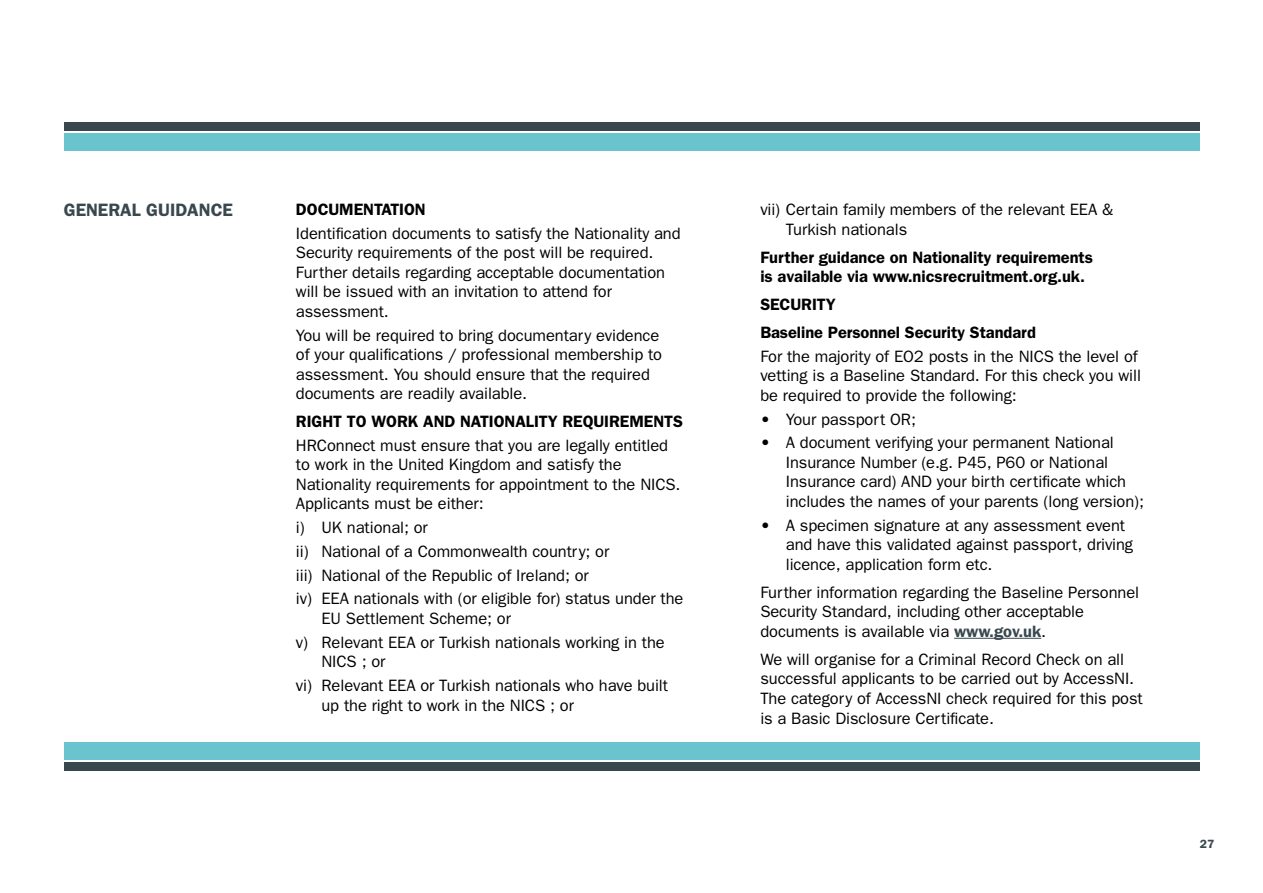
<style>
.page{position:relative;width:1263px;height:893px;background:#fff}
.page>*{position:absolute;margin:0;border:0;box-sizing:border-box;transform-origin:0 0}
.t1{font:600 18px "Franklin Gothic";color:#39474f}
.t2{font:16.5px/19.5px "Franklin Gothic";letter-spacing:-.005em;color:#000}
.t3{font:600 16.5px/19.5px "Franklin Gothic";letter-spacing:-.005em;color:#000}
.t4{font:600 12px "Franklin Gothic";color:#39474f}
.s1{font-weight:600;color:#39474f}
</style>
<div class="page">
<div style="left:64px;top:134px;width:1135px;height:17px;background:#6ac4ce"></div>
<div style="left:64px;top:122px;width:1135px;height:9px;background:#39474f"></div>
<div style="left:64px;top:742px;width:1135px;height:17px;background:#6ac4ce"></div>
<div style="left:64px;top:762px;width:1135px;height:8px;background:#39474f"></div>
<hr style="left:954px;top:638px;width:87px;height:1px;background:#39474f">
<p class="t1" style="left:64px;top:199px;width:171px">GENERAL GUIDANCE</p>
<p class="t3" style="left:296px;top:200px;width:131px">DOCUMENTATION</p>
<p class="t2" style="left:296px;top:224px;width:386px">Identification documents to satisfy the Nationality and Security requirements of the post will be required.<br>Further details regarding acceptable documentation will be issued with an invitation to attend for assessment.</p>
<p class="t2" style="left:296px;top:325px;width:368px">You will be required to bring documentary evidence of your qualifications / professional membership to assessment. You should ensure that the required documents are readily available.</p>
<p class="t3" style="left:296px;top:412px;width:388px">RIGHT TO WORK AND NATIONALITY REQUIREMENTS</p>
<p class="t2" style="left:296px;top:436px;width:386px">HRConnect must ensure that you are legally entitled to work in the United Kingdom and satisfy the Nationality requirements for appointment to the NICS.<br>Applicants must be either:</p>
<p class="t2" style="left:296px;top:516px;width:389px;line-height:23.7px">i) UK national; or<br>ii) National of a Commonwealth country; or<br>iii) National of the Republic of Ireland; or<br>iv) EEA nationals with (or eligible for) status under the</p>
<p class="t2" style="left:296px;top:607px;width:370px;line-height:23.7px;text-indent:26px">EU Settlement Scheme; or<br>v) Relevant EEA or Turkish nationals working in the</p>
<p class="t2" style="left:296px;top:650px;width:374px;line-height:23.7px;text-indent:26px">NICS ; or<br>vi) Relevant EEA or Turkish nationals who have built</p>
<p class="t2" style="left:321px;top:695px;width:254px">up the right to work in the NICS ; or</p>
<p class="t2" style="left:786px;top:200px;width:329px;text-indent:-26px">vii) Certain family members of the relevant EEA &amp;<br>Turkish nationals</p>
<p class="t3" style="left:760px;top:247px;width:334px">Further guidance on Nationality requirements is available via www.nicsrecruitment.org.uk.</p>
<p class="t3" style="left:760px;top:290px;width:277px;line-height:28px">SECURITY<br>Baseline Personnel Security Standard</p>
<p class="t2" style="left:760px;top:347px;width:382px">For the majority of EO2 posts in the NICS the level of vetting is a Baseline Standard. For this check you will be required to provide the following:</p>
<p class="t2" style="left:760px;top:409px;width:157px">• Your passport OR;</p>
<p class="t2" style="left:786px;top:433px;width:360px;text-indent:-26px">• A document verifying your permanent National Insurance Number (e.g. P45, P60 or National Insurance card) AND your birth certificate which includes the names of your parents (long version);</p>
<p class="t2" style="left:786px;top:515px;width:349px;text-indent:-26px">• A specimen signature at any assessment event and have this validated against passport, driving licence, application form etc.</p>
<p class="t2" style="left:760px;top:582px;width:380px">Further information regarding the Baseline Personnel<br>Security Standard, including other acceptable documents is available via <span class="s1">www.gov.uk</span>.</p>
<p class="t2" style="left:760px;top:649px;width:384px">We will organise for a Criminal Record Check on all successful applicants to be carried out by AccessNI.<br>The category of AccessNI check required for this post is a Basic Disclosure Certificate.</p>
<p class="t4" style="left:1200px;top:837px;width:16px">27</p>
</div>
